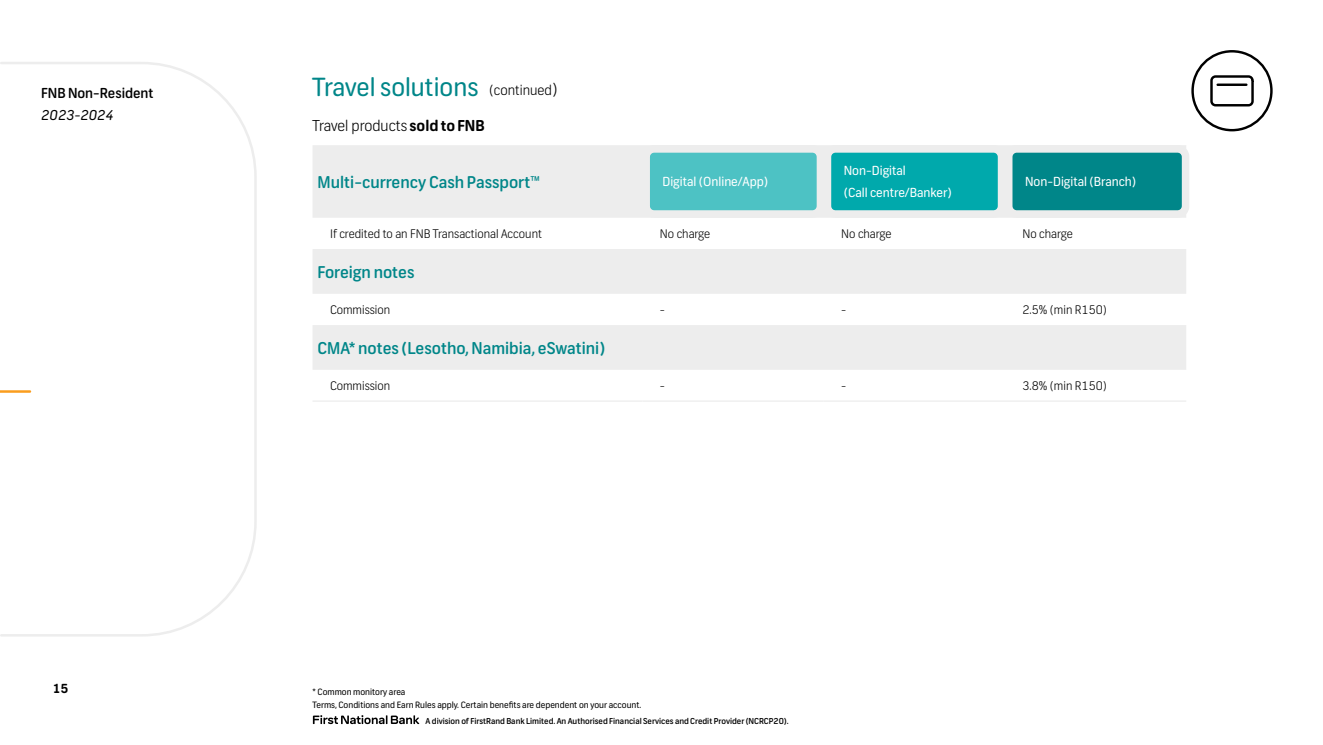
<style>
.page{position:relative;width:1323px;height:745px;background:#fff}
.page>*{position:absolute;margin:0;border:0;box-sizing:border-box;transform-origin:0 0}
.t1{font:25px "FNB Sans";color:#008689}
.t2{font:500 16.25px "FNB Sans";color:#008689}
.t3{font:300 15px "FNB Sans";color:#000}
.t4{font:500 13.75px "FNB Sans";color:#000}
.t5{font:italic 13.75px "FNB Sans";color:#000}
.t6{font:12.5px/22.5px "FNB Sans";color:#fff}
.t7{font:700 12.5px "FNB Sans";color:#000}
.t8{font:300 11.88px "FNB Sans";color:#000}
.t9{font:8.75px/13.9px "FNB Sans";color:#000}
.t10{font:500 8.12px "FNB Sans";color:#000}
.s1{font-weight:300;font-size:13.75px;color:#000}
.s2{font-weight:300;font-size:16.25px;color:#000}
.s3{font-weight:700}
</style>
<div class="page">
<svg style="left:313px;top:715px;width:106px;height:8px"></svg>
<svg style="left:313px;top:145px;width:873px;height:224px;fill:#ededed"></svg>
<hr style="left:312px;top:400px;width:330px;height:1px;background:#ededed">
<hr style="left:642px;top:400px;width:182px;height:1px;background:#ededed">
<hr style="left:824px;top:400px;width:181px;height:1px;background:#ededed">
<hr style="left:1005px;top:400px;width:181px;height:1px;background:#ededed">
<div style="left:646px;top:149px;width:174px;height:65px;background:#4dc2c4;border-radius:8px"></div>
<div style="left:642px;top:145px;width:182px;height:73px;border:8px solid #ededed;border-radius:8px"></div>
<div style="left:827px;top:149px;width:174px;height:65px;background:#00a9ac;border-radius:8px"></div>
<div style="left:824px;top:145px;width:181px;height:73px;border:8px solid #ededed;border-radius:8px"></div>
<div style="left:1009px;top:149px;width:176px;height:65px;background:#008689;border-radius:8px"></div>
<div style="left:1005px;top:145px;width:184px;height:73px;border:8px solid #ededed;border-radius:8px"></div>
<svg style="left:0;top:62px;width:257px;height:575px"></svg>
<div style="left:1191px;top:50px;width:81px;height:81px;border:2px solid #000;border-radius:50%"></div>
<div style="left:1210px;top:75px;width:44px;height:31px;border:2px solid #000;border-radius:4px"></div>
<hr style="left:1217px;top:83px;width:29px;height:3px;background:#000">
<p class="t4" style="left:41px;top:84px;width:114px">FNB Non-Resident</p>
<p class="t5" style="left:41px;top:106px;width:74px">2023-2024</p>
<h1 class="t1" style="left:312px;top:72px;width:247px">Travel solutions <span class="s1">(continued</span><span class="s2">)</span></h1>
<p class="t3" style="left:312px;top:116px;width:174px">Travel products <span class="s3">sold to FNB</span></p>
<h2 class="t2" style="left:318px;top:172px;width:224px">Multi-currency Cash Passport™</h2>
<p class="t6" style="left:662px;top:170px;width:107px">Digital (Online/App)</p>
<p class="t6" style="left:844px;top:159px;width:109px">Non-Digital<br>(Call centre/Banker)</p>
<p class="t6" style="left:1025px;top:170px;width:113px">Non-Digital (Branch)</p>
<p class="t8" style="left:330px;top:226px;width:213px">If credited to an FNB Transactional Account</p>
<p class="t8" style="left:660px;top:226px;width:52px">No charge</p>
<p class="t8" style="left:841px;top:226px;width:52px">No charge</p>
<p class="t8" style="left:1022px;top:226px;width:52px">No charge</p>
<h2 class="t2" style="left:318px;top:261px;width:98px">Foreign notes</h2>
<p class="t8" style="left:330px;top:302px;width:62px">Commission</p>
<p class="t8" style="left:660px;top:302px;width:7px">-</p>
<p class="t8" style="left:841px;top:302px;width:7px">-</p>
<p class="t8" style="left:1022px;top:302px;width:86px">2.5% (min R150)</p>
<h2 class="t2" style="left:318px;top:337px;width:289px">CMA* notes (Lesotho, Namibia, eSwatini)</h2>
<p class="t8" style="left:330px;top:378px;width:62px">Commission</p>
<p class="t8" style="left:660px;top:378px;width:7px">-</p>
<p class="t8" style="left:841px;top:378px;width:7px">-</p>
<p class="t8" style="left:1022px;top:378px;width:86px">3.8% (min R150)</p>
<p class="t7" style="left:52px;top:680px;width:18px">15</p>
<p class="t9" style="left:312px;top:684px;width:330px">* Common monitory area<br>Terms, Conditions and Earn Rules apply. Certain benefits are dependent on your account.</p>
<p class="t10" style="left:426px;top:715px;width:365px">A division of FirstRand Bank Limited. An Authorised Financial Services and Credit Provider (NCRCP20).</p>
</div>
